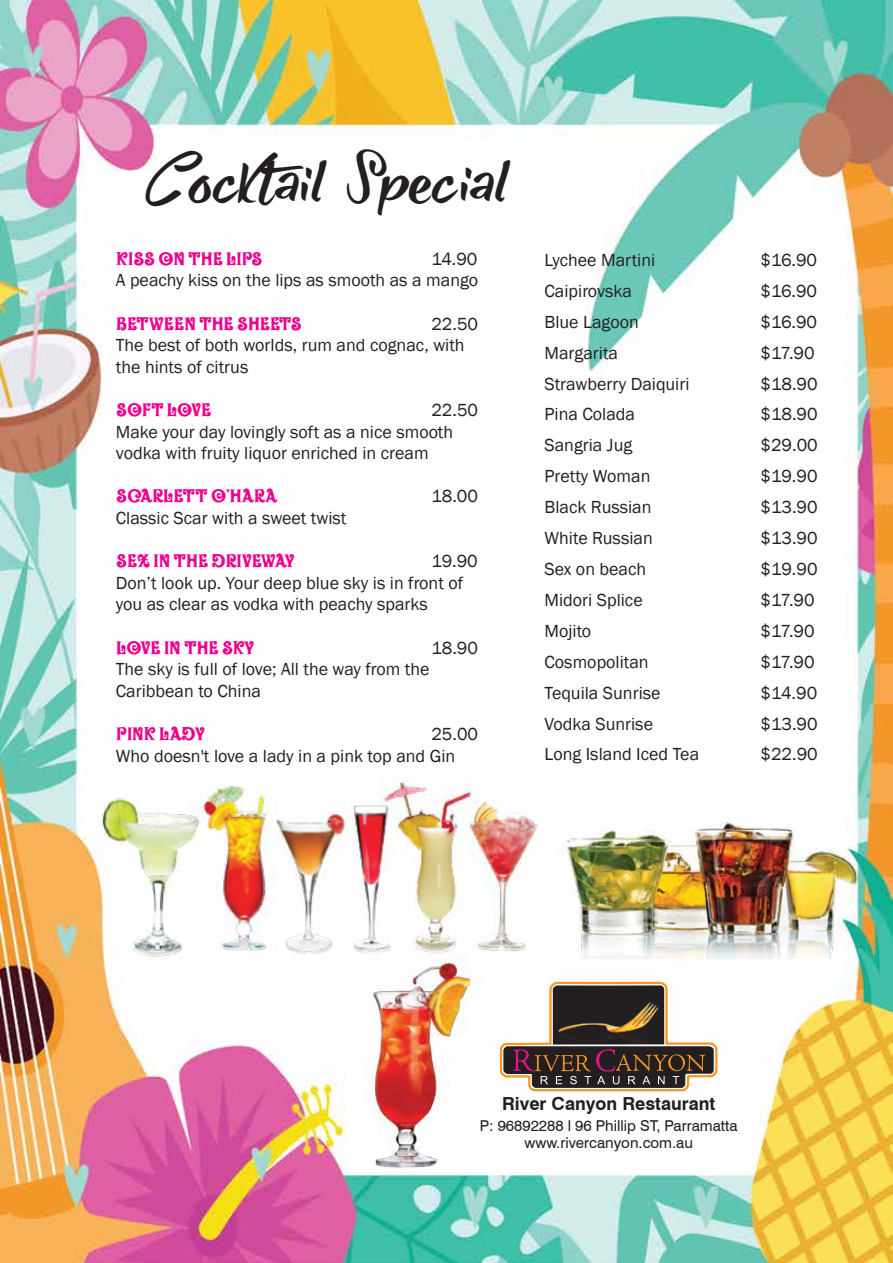
<style>
.page{position:relative;width:893px;height:1263px;background:#fff}
.page>*{position:absolute;margin:0;border:0;box-sizing:border-box;transform-origin:0 0}
.t1{font:48px "She Always Walk Alone Demo";color:#231f20}
.t2{font:18px/21.6px "Franklin Gothic";color:#231f20}
.t3{font:18px "Oliver";color:#ec008c}
.t4{font:700 18px "Swiss 721 BT";color:#231f20}
.t5{font:15px/16.5px "Swiss 721 BT";color:#231f20;text-align:center}
</style>
<div class="page">
<img style="left:0;top:0;width:893px;height:1263px">
<img style="left:373px;top:964px;width:96px;height:202px">
<img style="left:546px;top:760px;width:319px;height:199px">
<img style="left:99px;top:774px;width:439px;height:190px">
<svg style="left:499px;top:980px;width:220px;height:112px"></svg>
<h1 class="t1" style="left:144px;top:159px;width:363px">Cocktail Special</h1>
<p class="t3" style="left:116px;top:247px;width:148px">KISS ON THE LIPS</p>
<p class="t2" style="left:116px;top:248px;width:364px;text-align:right">14.90<br>A peachy kiss on the lips as smooth as a mango</p>
<p class="t3" style="left:116px;top:312px;width:187px">BETWEEN THE SHEETS</p>
<p class="t2" style="left:116px;top:313px;width:364px;text-indent:316px">22.50<br>The best of both worlds, rum and cognac, with the hints of citrus</p>
<p class="t3" style="left:116px;top:398px;width:97px">SOFT LOVE</p>
<p class="t2" style="left:116px;top:399px;width:364px;text-indent:316px">22.50<br>Make your day lovingly soft as a nice smooth vodka with fruity liquor enriched in cream</p>
<p class="t3" style="left:116px;top:485px;width:163px">SCARLETT O’HARA</p>
<p class="t2" style="left:431px;top:486px;width:48px">18.00</p>
<p class="t2" style="left:116px;top:507px;width:232px">Classic Scar with a sweet twist</p>
<p class="t3" style="left:116px;top:550px;width:180px">SEX IN THE DRIVEWAY</p>
<p class="t2" style="left:116px;top:551px;width:363px;text-indent:316px">19.90<br>Don’t look up. Your deep blue sky is in front of you as clear as vodka with peachy sparks</p>
<p class="t3" style="left:116px;top:636px;width:139px">LOVE IN THE SKY</p>
<p class="t2" style="left:431px;top:637px;width:48px">18.90</p>
<p class="t2" style="left:116px;top:659px;width:315px">The sky is full of love; All the way from the<br>Caribbean to China</p>
<p class="t3" style="left:116px;top:722px;width:90px">PINK LADY</p>
<p class="t2" style="left:116px;top:723px;width:364px;text-indent:316px">25.00<br>Who doesn't love a lady in a pink top and Gin</p>
<p class="t2" style="left:544px;top:250px;width:112px">Lychee Martini</p>
<p class="t2" style="left:760px;top:250px;width:58px">$16.90</p>
<p class="t2" style="left:544px;top:280px;width:89px">Caipirovska</p>
<p class="t2" style="left:760px;top:280px;width:58px">$16.90</p>
<p class="t2" style="left:544px;top:311px;width:96px">Blue Lagoon</p>
<p class="t2" style="left:760px;top:311px;width:58px">$16.90</p>
<p class="t2" style="left:544px;top:342px;width:75px">Margarita</p>
<p class="t2" style="left:760px;top:342px;width:56px">$17.90</p>
<p class="t2" style="left:544px;top:373px;width:146px">Strawberry Daiquiri</p>
<p class="t2" style="left:760px;top:373px;width:59px">$18.90</p>
<p class="t2" style="left:544px;top:404px;width:92px">Pina Colada</p>
<p class="t2" style="left:760px;top:404px;width:59px">$18.90</p>
<p class="t2" style="left:544px;top:435px;width:89px">Sangria Jug</p>
<p class="t2" style="left:760px;top:435px;width:59px">$29.00</p>
<p class="t2" style="left:544px;top:466px;width:107px">Pretty Woman</p>
<p class="t2" style="left:760px;top:466px;width:59px">$19.90</p>
<p class="t2" style="left:544px;top:497px;width:108px">Black Russian</p>
<p class="t2" style="left:760px;top:497px;width:59px">$13.90</p>
<p class="t2" style="left:544px;top:528px;width:110px">White Russian</p>
<p class="t2" style="left:760px;top:528px;width:59px">$13.90</p>
<p class="t2" style="left:544px;top:559px;width:103px">Sex on beach</p>
<p class="t2" style="left:760px;top:559px;width:59px">$19.90</p>
<p class="t2" style="left:544px;top:589px;width:100px">Midori Splice</p>
<p class="t2" style="left:760px;top:589px;width:56px">$17.90</p>
<p class="t2" style="left:544px;top:620px;width:48px">Mojito</p>
<p class="t2" style="left:760px;top:620px;width:56px">$17.90</p>
<p class="t2" style="left:544px;top:651px;width:106px">Cosmopolitan</p>
<p class="t2" style="left:760px;top:651px;width:56px">$17.90</p>
<p class="t2" style="left:544px;top:682px;width:117px">Tequila Sunrise</p>
<p class="t2" style="left:760px;top:682px;width:58px">$14.90</p>
<p class="t2" style="left:544px;top:713px;width:110px">Vodka Sunrise</p>
<p class="t2" style="left:760px;top:713px;width:59px">$13.90</p>
<p class="t2" style="left:544px;top:744px;width:156px">Long Island Iced Tea</p>
<p class="t2" style="left:760px;top:744px;width:59px">$22.90</p>
<p class="t4" style="left:502px;top:1092px;width:215px">River Canyon Restaurant</p>
<p class="t5" style="left:480px;top:1118px;width:259px">P: 96892288 l 96 Phillip ST, Parramatta www.rivercanyon.com.au</p>
</div>
